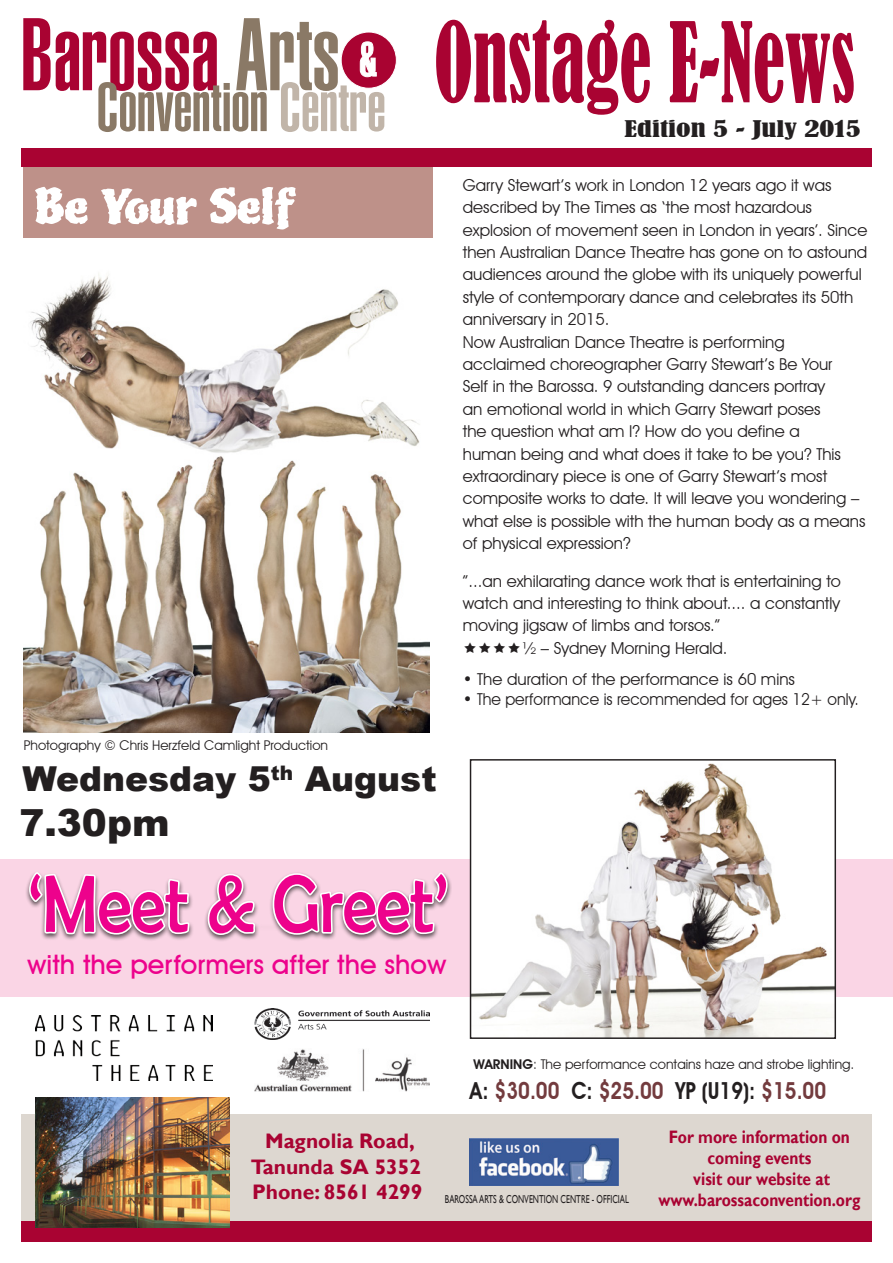
<style>
.page{position:relative;width:893px;height:1263px;background:#fff}
.page>*{position:absolute;margin:0;border:0;box-sizing:border-box;transform-origin:0 0}
.t1{font:condensed 103.05px "Bernard";color:#a90332;scale:.69 1}
.t2{font:81.75px "Berlin Sans FB";color:#ed028c;scale:.86 1}
.t3{font:45.9px "Piedra";color:#fff;scale:1.18 1}
.t4{font:900 37.35px "Arial";color:#231f20}
.t5{font:900 34.35px "Arial";color:#231f20}
.t6{font:500 26.85px "Avant Garde IT Cby BT";color:#ed028c}
.t7{font:600 23.4px "Avant Garde IT Cby BT";color:#733b3e;scale:.87 1}
.t8{font:condensed 21.45px "Bernard";color:#231f20;scale:1.42 1}
.t9{font:700 21px/25.5px "Gill Sans";color:#a90332;text-align:center}
.t10{font:700 18px "Gill Sans";color:#a90332;scale:.86 1}
.t11{font:16.5px/22.4px "Avant Garde IT Cby BT";color:#231f20}
.t12{font:13.5px "Avant Garde IT Cby BT";color:#231f20}
.t13{font:11.55px "Gill Sans";color:#231f20;scale:.68 1}
.s1{font-weight:600}
.s2{color:#231f20}
</style>
<div class="page">
<div style="left:21px;top:1114px;width:851px;height:123px;background:#ddd7d0"></div>
<div style="left:21px;top:1221px;width:851px;height:21px;background:#a90332"></div>
<div style="left:341px;top:32px;width:55px;height:56px;background:#a90331;border-radius:50%"></div>
<svg style="left:23px;top:18px;width:361px;height:114px"></svg>
<div style="left:21px;top:148px;width:851px;height:19px;background:#a90332"></div>
<div style="left:0;top:859px;width:893px;height:137px;background:#fad5e5"></div>
<img style="left:24px;top:237px;width:406px;height:495px">
<div style="left:23px;top:167px;width:409px;height:70px;background:#be9189"></div>
<img style="left:472px;top:763px;width:362px;height:274px">
<div style="left:470px;top:759px;width:366px;height:280px;border:1px solid #231f20"></div>
<img style="left:36px;top:1097px;width:194px;height:130px">
<img style="left:470px;top:1138px;width:148px;height:47px">
<img style="left:36px;top:1016px;width:176px;height:65px">
<img style="left:254px;top:1009px;width:175px;height:30px">
<img style="left:254px;top:1049px;width:175px;height:43px">
<div style="left:25px;top:871px;width:427px;height:71px;background:#231f20;opacity:.75"></div>
<svg style="left:27px;top:871px;width:164px;height:65px"></svg>
<svg style="left:206px;top:871px;width:51px;height:66px"></svg>
<svg style="left:271px;top:871px;width:178px;height:65px"></svg>
<p class="t1" style="left:434px;top:3px;width:611px">Onstage E-News</p>
<p class="t3" style="left:34px;top:178px;width:224px">Be Your Self</p>
<p class="t12" style="left:24px;top:737px;width:306px">Photography © Chris Herzfeld Camlight Production</p>
<p class="t5" style="left:23px;top:754px;width:416px">Wednesday 5<sup>th</sup> August</p>
<p class="t4" style="left:19px;top:795px;width:152px">7.30pm</p>
<p class="t2" style="left:28px;top:859px;width:491px">‘Meet &amp; Greet’</p>
<p class="t6" style="left:27px;top:948px;width:421px">with the performers after the show</p>
<p class="t8" style="left:624px;top:117px;width:168px">Edition 5 - July 2015</p>
<p class="t11" style="left:463px;top:173px;width:406px">Garry Stewart’s work in London 12 years ago it was described by The Times as ‘the most hazardous explosion of movement seen in London in years’. Since then Australian Dance Theatre has gone on to astound audiences around the globe with its uniquely powerful style of contemporary dance and celebrates its 50th anniversary in 2015.</p>
<p class="t11" style="left:463px;top:330px;width:404px">Now Australian Dance Theatre is performing acclaimed choreographer Garry Stewart’s Be Your<br>Self in the Barossa. 9 outstanding dancers portray<br>an emotional world in which Garry Stewart poses<br>the question what am I? How do you define a<br>human being and what does it take to be you? This extraordinary piece is one of Garry Stewart’s most composite works to date. It will leave you wondering – what else is possible with the human body as a means of physical expression?</p>
<p class="t11" style="left:463px;top:569px;width:379px;text-align:justify">”...an exhilarating dance work that is entertaining to watch and interesting to think about.... a constantly moving jigsaw of limbs and torsos.”</p>
<p class="t11" style="left:522px;top:637px;width:207px">½ – Sydney Morning Herald.</p>
<p class="t11" style="left:463px;top:668px;width:334px">• The duration of the performance is 60 mins</p>
<p class="t11" style="left:463px;top:688px;width:397px">• The performance is recommended for ages 12+ only.</p>
<p class="t12" style="left:473px;top:1056px;width:382px"><span class="s1">WARNING</span>: The performance contains haze and strobe lighting.</p>
<p class="t7" style="left:470px;top:1076px;width:411px"><span class="s2">A:</span> $30.00 <span class="s2">C:</span> $25.00 <span class="s2">YP (U19):</span> $15.00</p>
<p class="t9" style="left:251px;top:1129px;width:173px">Magnolia Road,<br>Tanunda SA 5352<br>Phone: 8561 4299</p>
<p class="t13" style="left:445px;top:1192px;width:272px">BAROSSA ARTS &amp; CONVENTION CENTRE - OFFICIAL</p>
<p class="t10" style="left:669px;top:1126px;width:212px">For more information on</p>
<p class="t10" style="left:708px;top:1147px;width:122px">coming events</p>
<p class="t10" style="left:693px;top:1168px;width:160px">visit our website at</p>
<p class="t10" style="left:658px;top:1189px;width:236px">www.barossaconvention.org</p>
</div>
